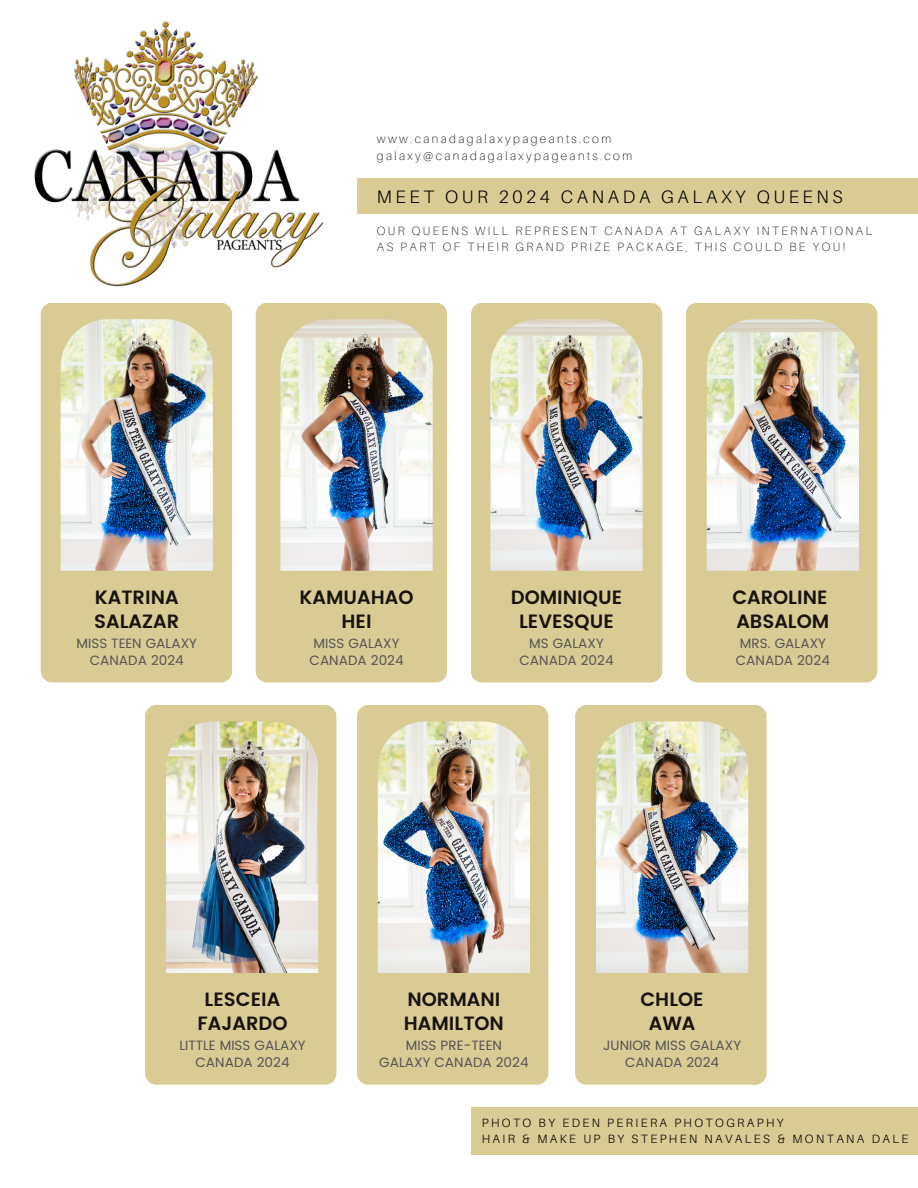
<style>
.page{position:relative;width:918px;height:1188px;background:#fff}
.page>*{position:absolute;margin:0;border:0;box-sizing:border-box;transform-origin:0 0}
.t1{font:600 19.2px/23.7px "Poppins";color:#171310;text-align:center}
.t2{font:300 18px "Aileron";letter-spacing:.2em;color:#000}
.t3{font:13.5px/16.8px "Poppins";color:#545454;text-align:center}
.t4{font:100 12px/16px "Aileron";letter-spacing:.2em;color:#000}
.t5{font:300 12px "Aileron";letter-spacing:.2em;color:#000}
</style>
<div class="page">
<div style="left:358px;top:179px;width:560px;height:35px;background:#d8cb93"></div>
<img style="left:34px;top:21px;width:290px;height:266px">
<div style="left:41px;top:303px;width:191px;height:379px;background:#d8cb93;border-radius:11px"></div>
<img style="left:61px;top:319px;width:152px;height:252px">
<div style="left:256px;top:303px;width:191px;height:379px;background:#d8cb93;border-radius:11px"></div>
<img style="left:280px;top:319px;width:153px;height:252px">
<div style="left:471px;top:303px;width:191px;height:380px;background:#d8cb93;border-radius:11px"></div>
<img style="left:490px;top:319px;width:153px;height:252px">
<div style="left:686px;top:303px;width:191px;height:380px;background:#d8cb93;border-radius:11px"></div>
<img style="left:707px;top:319px;width:152px;height:252px">
<div style="left:145px;top:705px;width:191px;height:380px;background:#d8cb93;border-radius:11px"></div>
<img style="left:166px;top:721px;width:152px;height:252px">
<div style="left:357px;top:705px;width:191px;height:380px;background:#d8cb93;border-radius:11px"></div>
<img style="left:378px;top:721px;width:152px;height:252px">
<div style="left:575px;top:705px;width:192px;height:380px;background:#d8cb93;border-radius:11px"></div>
<img style="left:596px;top:721px;width:152px;height:252px">
<div style="left:471px;top:1107px;width:446px;height:48px;background:#d8cb93"></div>
<p class="t4" style="left:377px;top:131px;width:236px">www.canadagalaxypageants.com</p>
<p class="t4" style="left:377px;top:147px;width:257px">galaxy@canadagalaxypageants.com</p>
<p class="t2" style="left:377px;top:186px;width:468px">MEET OUR 2024 CANADA GALAXY QUEENS</p>
<p class="t4" style="left:377px;top:222px;width:497px">OUR QUEENS WILL REPRESENT CANADA AT GALAXY INTERNATIONAL<br>AS PART OF THEIR GRAND PRIZE PACKAGE, THIS COULD BE YOU!</p>
<p class="t1" style="left:95px;top:586px;width:85px">KATRINA</p>
<p class="t1" style="left:94px;top:609px;width:87px">SALAZAR</p>
<p class="t3" style="left:77px;top:635px;width:122px">MISS TEEN GALAXY<br>CANADA 2024</p>
<p class="t1" style="left:300px;top:586px;width:115px">KAMUAHAO</p>
<p class="t1" style="left:341px;top:609px;width:32px">HEI</p>
<p class="t3" style="left:314px;top:635px;width:87px">MISS GALAXY</p>
<p class="t3" style="left:310px;top:652px;width:96px">CANADA 2024</p>
<p class="t1" style="left:511px;top:586px;width:113px">DOMINIQUE<br>LEVESQUE</p>
<p class="t3" style="left:529px;top:635px;width:76px">MS GALAXY</p>
<p class="t3" style="left:519px;top:652px;width:96px">CANADA 2024</p>
<p class="t1" style="left:732px;top:586px;width:97px">CAROLINE</p>
<p class="t1" style="left:736px;top:609px;width:95px">ABSALOM</p>
<p class="t3" style="left:740px;top:635px;width:88px">MRS. GALAXY</p>
<p class="t3" style="left:736px;top:652px;width:96px">CANADA 2024</p>
<p class="t1" style="left:205px;top:988px;width:77px">LESCEIA</p>
<p class="t1" style="left:197px;top:1011px;width:92px">FAJARDO</p>
<p class="t3" style="left:179px;top:1037px;width:128px">LITTLE MISS GALAXY<br>CANADA 2024</p>
<p class="t1" style="left:407px;top:988px;width:94px">NORMANI</p>
<p class="t1" style="left:404px;top:1011px;width:102px">HAMILTON</p>
<p class="t3" style="left:406px;top:1037px;width:98px">MISS PRE-TEEN</p>
<p class="t3" style="left:379px;top:1054px;width:151px">GALAXY CANADA 2024</p>
<p class="t1" style="left:641px;top:988px;width:65px">CHLOE</p>
<p class="t1" style="left:649px;top:1011px;width:48px">AWA</p>
<p class="t3" style="left:603px;top:1037px;width:140px">JUNIOR MISS GALAXY<br>CANADA 2024</p>
<p class="t5" style="left:482px;top:1115px;width:303px">PHOTO BY EDEN PERIERA PHOTOGRAPHY</p>
<p class="t5" style="left:482px;top:1131px;width:428px">HAIR &amp; MAKE UP BY STEPHEN NAVALES &amp; MONTANA DALE</p>
</div>
